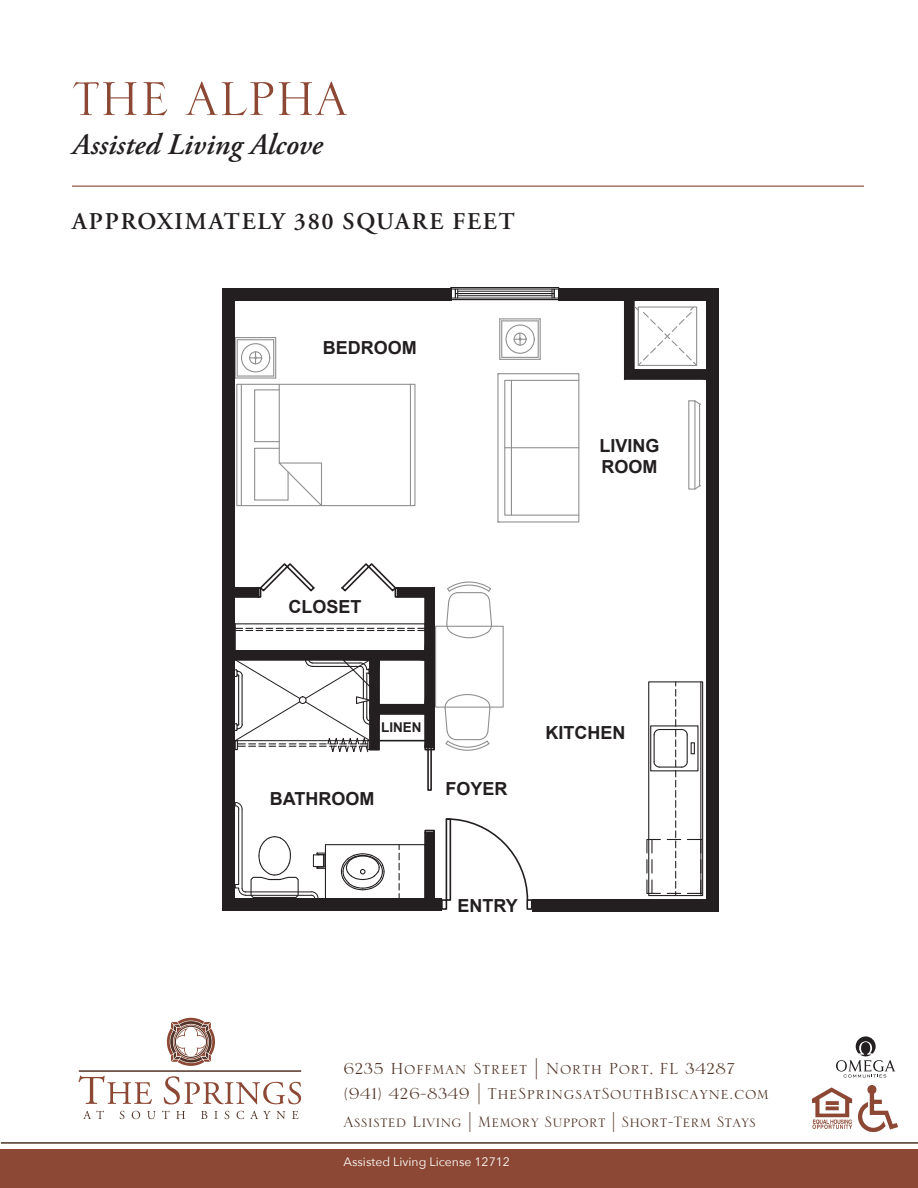
<style>
.page{position:relative;width:918px;height:1188px;background:#fff}
.page>*{position:absolute;margin:0;border:0;box-sizing:border-box;transform-origin:0 0}
.t1{font:63px "Serlio LT Std";color:#8c4834}
.t2{font:italic 600 30px "Adobe Garamond Pro";color:#231f20}
.t3{font:600 24px "Adobe Garamond Pro";letter-spacing:.075em;color:#231f20}
.t4{font:21.15px "Serlio LT Std";letter-spacing:.02em;color:#523528}
.t5{font:19.95px "Serlio LT Std";color:#523528}
.t6{font:700 18px/21.6px "Arial";color:#231f20}
.t7{font:700 13.5px "Arial";color:#231f20}
.t8{font:12.3px "Avenir Next";color:#fff}
</style>
<div class="page">
<hr style="left:72px;top:186px;width:792px;height:1px;background:#8c4834">
<div style="left:648px;top:681px;width:55px;height:215px;border:1px solid #231f20"></div>
<hr style="left:245px;top:895px;width:66px;height:1px;background:#231f20">
<hr style="left:245px;top:892px;width:66px;height:1px;background:#231f20">
<svg style="left:235px;top:802px;width:64px;height:96px"></svg>
<hr style="left:241px;top:384px;width:1px;height:122px;background:#8e8e8e">
<hr style="left:410px;top:384px;width:1px;height:122px;background:#8e8e8e">
<hr style="left:279px;top:384px;width:1px;height:79px;background:#8e8e8e">
<div style="left:236px;top:384px;width:179px;height:122px;border:1px solid #8e8e8e"></div>
<svg style="left:254px;top:447px;width:69px;height:60px"></svg>
<div style="left:254px;top:389px;width:26px;height:53px;border:1px solid #8e8e8e"></div>
<div style="left:497px;top:373px;width:82px;height:150px;border:1px solid #8e8e8e"></div>
<div style="left:504px;top:380px;width:75px;height:136px;border:1px solid #8e8e8e"></div>
<hr style="left:511px;top:380px;width:1px;height:135px;background:#8e8e8e">
<hr style="left:505px;top:447px;width:74px;height:1px;background:#8e8e8e">
<div style="left:427px;top:708px;width:5px;height:83px;border:2px solid #231f20"></div>
<svg style="left:311px;top:830px;width:124px;height:68px"></svg>
<svg style="left:646px;top:682px;width:56px;height:214px"></svg>
<hr style="left:451px;top:287px;width:108px;height:1px;background:#231f20">
<hr style="left:451px;top:299px;width:108px;height:1px;background:#231f20">
<hr style="left:458px;top:295px;width:94px;height:1px;background:#231f20">
<div style="left:455px;top:289px;width:100px;height:5px;border:1px solid #231f20"></div>
<hr style="left:458px;top:291px;width:94px;height:1px;background:#231f20">
<div style="left:441px;top:899px;width:6px;height:11px;border:2px solid #231f20"></div>
<div style="left:526px;top:899px;width:7px;height:11px;border:2px solid #231f20"></div>
<svg style="left:445px;top:818px;width:84px;height:84px"></svg>
<div style="left:446px;top:818px;width:5px;height:83px;border:2px solid #231f20"></div>
<svg style="left:623px;top:301px;width:83px;height:80px"></svg>
<div style="left:241px;top:343px;width:29px;height:29px;border:1px solid #8e8e8e;border-radius:50%"></div>
<hr style="left:235px;top:337px;width:41px;height:1px;background:#8e8e8e">
<hr style="left:237px;top:339px;width:37px;height:1px;background:#8e8e8e">
<hr style="left:237px;top:376px;width:37px;height:1px;background:#8e8e8e">
<hr style="left:235px;top:377px;width:41px;height:2px;background:#8e8e8e">
<div style="left:249px;top:351px;width:13px;height:13px;border:1px solid #8e8e8e;border-radius:50%"></div>
<hr style="left:235px;top:338px;width:1px;height:40px;background:#8e8e8e">
<hr style="left:237px;top:340px;width:1px;height:36px;background:#8e8e8e">
<svg style="left:249px;top:352px;width:12px;height:12px"></svg>
<hr style="left:273px;top:340px;width:1px;height:36px;background:#8e8e8e">
<hr style="left:275px;top:338px;width:1px;height:40px;background:#8e8e8e">
<svg style="left:235px;top:563px;width:201px;height:193px"></svg>
<hr style="left:379px;top:704px;width:46px;height:2px;background:#231f20">
<hr style="left:379px;top:713px;width:46px;height:2px;background:#231f20">
<div style="left:506px;top:324px;width:29px;height:30px;border:1px solid #8e8e8e;border-radius:50%"></div>
<hr style="left:500px;top:318px;width:40px;height:1px;background:#8e8e8e">
<hr style="left:502px;top:320px;width:36px;height:1px;background:#8e8e8e">
<hr style="left:502px;top:357px;width:36px;height:1px;background:#8e8e8e">
<hr style="left:500px;top:359px;width:40px;height:1px;background:#8e8e8e">
<div style="left:514px;top:333px;width:13px;height:13px;border:1px solid #8e8e8e;border-radius:50%"></div>
<hr style="left:540px;top:319px;width:1px;height:40px;background:#8e8e8e">
<hr style="left:538px;top:321px;width:1px;height:36px;background:#8e8e8e">
<svg style="left:514px;top:333px;width:12px;height:12px"></svg>
<hr style="left:501px;top:321px;width:1px;height:36px;background:#8e8e8e">
<hr style="left:499px;top:319px;width:1px;height:40px;background:#8e8e8e">
<svg style="left:688px;top:400px;width:13px;height:90px"></svg>
<div style="left:435px;top:626px;width:69px;height:82px;border:1px solid #8e8e8e"></div>
<svg style="left:446px;top:581px;width:47px;height:58px"></svg>
<svg style="left:444px;top:694px;width:47px;height:57px"></svg>
<div style="left:706px;top:288px;width:13px;height:624px;background:#231f20"></div>
<div style="left:222px;top:288px;width:13px;height:622px;background:#231f20"></div>
<div style="left:222px;top:288px;width:230px;height:13px;background:#231f20"></div>
<div style="left:558px;top:288px;width:161px;height:13px;background:#231f20"></div>
<div style="left:532px;top:899px;width:187px;height:12px;background:#231f20"></div>
<div style="left:222px;top:898px;width:220px;height:13px;background:#231f20"></div>
<div style="left:0;top:1150px;width:918px;height:38px;background:#8c4834"></div>
<hr style="left:1px;top:1142px;width:917px;height:2px;background:#523528">
<img style="left:812px;top:1087px;width:41px;height:42px">
<img style="left:858px;top:1086px;width:40px;height:46px">
<svg style="left:836px;top:1036px;width:59px;height:42px"></svg>
<svg style="left:167px;top:1018px;width:48px;height:48px"></svg>
<svg style="left:83px;top:1111px;width:21px;height:8px"></svg>
<svg style="left:120px;top:1111px;width:4px;height:8px"></svg>
<svg style="left:132px;top:1111px;width:8px;height:8px"></svg>
<svg style="left:147px;top:1111px;width:9px;height:8px"></svg>
<svg style="left:162px;top:1111px;width:8px;height:8px"></svg>
<svg style="left:176px;top:1111px;width:9px;height:8px"></svg>
<svg style="left:201px;top:1111px;width:6px;height:8px"></svg>
<svg style="left:214px;top:1111px;width:4px;height:8px"></svg>
<svg style="left:225px;top:1111px;width:4px;height:8px"></svg>
<svg style="left:237px;top:1111px;width:7px;height:8px"></svg>
<svg style="left:250px;top:1111px;width:35px;height:8px"></svg>
<svg style="left:292px;top:1111px;width:7px;height:8px"></svg>
<svg style="left:79px;top:1076px;width:73px;height:28px"></svg>
<svg style="left:164px;top:1076px;width:137px;height:28px"></svg>
<hr style="left:79px;top:1070px;width:222px;height:2px;background:#523528">
<p class="t1" style="left:72px;top:68px;width:277px">THE ALPHA</p>
<p class="t2" style="left:72px;top:127px;width:252px">Assisted Living Alcove</p>
<p class="t3" style="left:72px;top:208px;width:444px">APPROXIMATELY 380 SQUARE FEET</p>
<p class="t6" style="left:323px;top:338px;width:95px">BEDROOM</p>
<p class="t6" style="left:600px;top:435px;width:62px">LIVING<br>ROOM</p>
<p class="t6" style="left:288px;top:597px;width:75px">CLOSET</p>
<p class="t7" style="left:381px;top:718px;width:42px">LINEN</p>
<p class="t6" style="left:270px;top:788px;width:106px">BATHROOM</p>
<p class="t6" style="left:446px;top:778px;width:64px">FOYER</p>
<p class="t6" style="left:545px;top:722px;width:81px">KITCHEN</p>
<p class="t6" style="left:458px;top:895px;width:62px">ENTRY</p>
<p class="t4" style="left:344px;top:1058px;width:393px">6235 Hoffman Street | North Port, FL 34287</p>
<p class="t4" style="left:344px;top:1083px;width:427px">(941) 426-8349 | TheSpringsatSouthBiscayne.com</p>
<p class="t5" style="left:344px;top:1112px;width:414px">Assisted Living | Memory Support | Short-Term Stays</p>
<p class="t8" style="left:344px;top:1151px;width:168px">Assisted Living License 12712</p>
</div>
